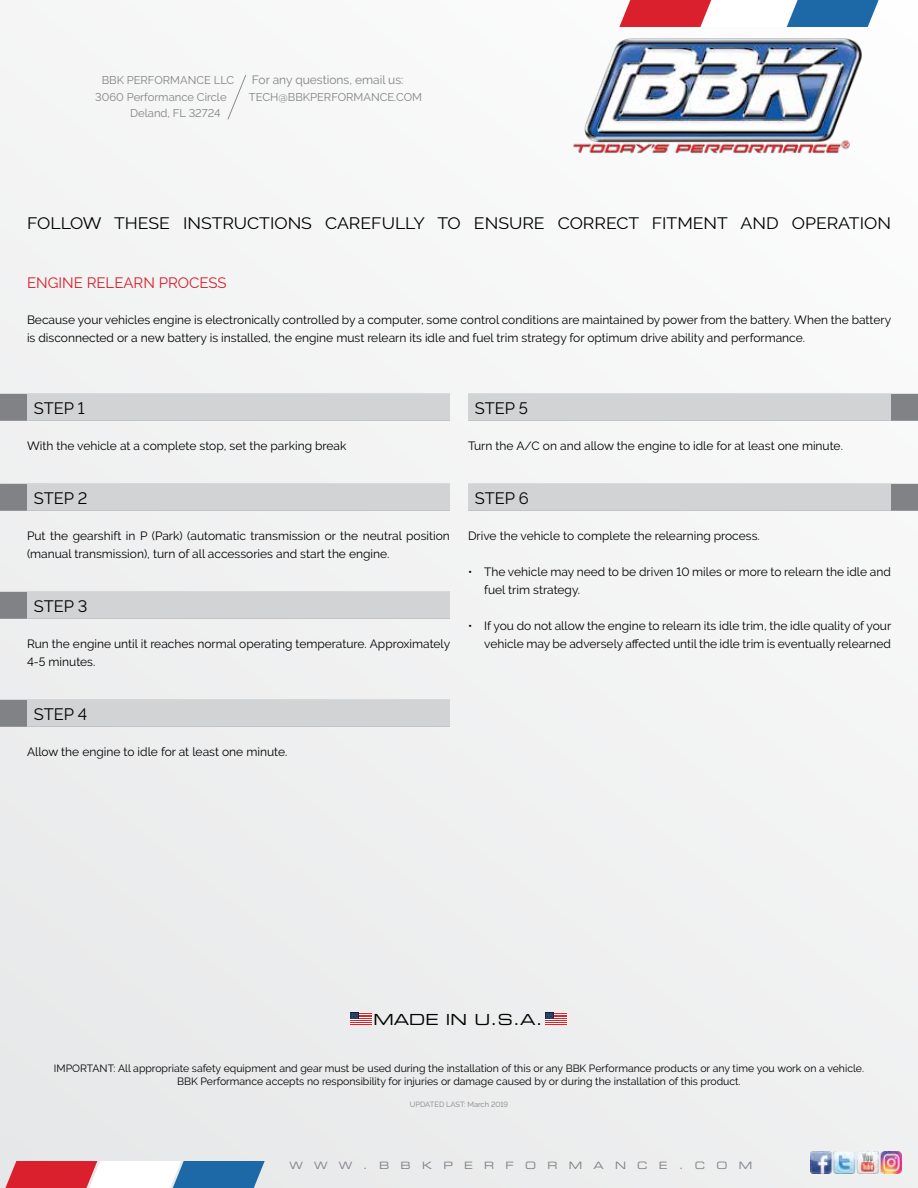
<style>
.page{position:relative;width:918px;height:1188px;background:#f2f2f3}
.page>*{position:absolute;margin:0;border:0;box-sizing:border-box;transform-origin:0 0}
.t1{font:16.5px "Raleway";color:#000;scale:1.07 1}
.t2{font:16.5px "Raleway";color:#000}
.t3{font:15.3px "Eurostile Extended Two";color:#000}
.t4{font:15px "Raleway";color:#da202c}
.t5{font:12px/18px "Raleway";color:#000}
.t6{font:12px "Raleway";color:#808285}
.t7{font:11.25px "Raleway";color:#808285}
.t8{font:10.5px/12.6px "Raleway";color:#000;text-align:center}
.t9{font:10.2px "Eurostile Extended Two";letter-spacing:1.11em;color:#808285}
.t10{font:7.5px "Raleway";color:#808285}
</style>
<div class="page">
<svg style="left:619px;top:0;width:265px;height:27px"></svg>
<svg style="left:0;top:1161px;width:265px;height:27px"></svg>
<img style="left:573px;top:37px;width:290px;height:117px">
<svg style="left:227px;top:75px;width:19px;height:45px"></svg>
<svg style="left:545px;top:1013px;width:22px;height:12px"></svg>
<svg style="left:350px;top:1013px;width:21px;height:12px"></svg>
<img style="left:810px;top:1152px;width:92px;height:21px">
<div style="left:0;top:394px;width:450px;height:27px;background:#808285"></div>
<div style="left:27px;top:394px;width:423px;height:27px;background:#d1d3d4"></div>
<div style="left:0;top:484px;width:450px;height:27px;background:#808285"></div>
<div style="left:27px;top:484px;width:423px;height:27px;background:#d1d3d4"></div>
<div style="left:0;top:592px;width:450px;height:27px;background:#808285"></div>
<div style="left:27px;top:592px;width:423px;height:27px;background:#d1d3d4"></div>
<div style="left:0;top:700px;width:450px;height:27px;background:#808285"></div>
<div style="left:27px;top:700px;width:423px;height:27px;background:#d1d3d4"></div>
<div style="left:468px;top:394px;width:450px;height:27px;background:#808285"></div>
<div style="left:468px;top:394px;width:423px;height:27px;background:#d1d3d4"></div>
<div style="left:468px;top:484px;width:450px;height:27px;background:#808285"></div>
<div style="left:468px;top:484px;width:423px;height:27px;background:#d1d3d4"></div>
<p class="t7" style="left:102px;top:74px;width:134px">BBK PERFORMANCE LLC</p>
<p class="t7" style="left:95px;top:90px;width:133px">3060 Performance Circle</p>
<p class="t7" style="left:130px;top:107px;width:92px">Deland, FL 32724</p>
<p class="t6" style="left:252px;top:73px;width:153px">For any questions, email us:</p>
<p class="t7" style="left:249px;top:90px;width:175px">TECH@BBKPERFORMANCE.COM</p>
<h1 class="t1" style="left:27px;top:214px;width:809px">FOLLOW THESE INSTRUCTIONS CAREFULLY TO ENSURE CORRECT FITMENT AND OPERATION</h1>
<p class="t4" style="left:27px;top:274px;width:201px">ENGINE RELEARN PROCESS</p>
<p class="t5" style="left:27px;top:311px;width:866px">Because your vehicles engine is electronically controlled by a computer, some control conditions are maintained by power from the battery. When the battery is disconnected or a new battery is installed, the engine must relearn its idle and fuel trim strategy for optimum drive ability and performance.</p>
<h1 class="t2" style="left:34px;top:399px;width:52px">STEP 1</h1>
<p class="t5" style="left:27px;top:437px;width:321px">With the vehicle at a complete stop, set the parking break</p>
<h1 class="t2" style="left:34px;top:489px;width:55px">STEP 2</h1>
<p class="t5" style="left:27px;top:527px;width:424px">Put the gearshift in P (Park) (automatic transmission or the neutral position (manual transmission), turn of all accessories and start the engine.</p>
<h1 class="t2" style="left:34px;top:597px;width:55px">STEP 3</h1>
<p class="t5" style="left:27px;top:635px;width:425px">Run the engine until it reaches normal operating temperature. Approximately<br>4-5 minutes.</p>
<h1 class="t2" style="left:34px;top:705px;width:55px">STEP 4</h1>
<p class="t5" style="left:27px;top:743px;width:262px">Allow the engine to idle for at least one minute.</p>
<h1 class="t2" style="left:475px;top:399px;width:55px">STEP 5</h1>
<p class="t5" style="left:468px;top:437px;width:376px">Turn the A/C on and allow the engine to idle for at least one minute.</p>
<h1 class="t2" style="left:475px;top:489px;width:56px">STEP 6</h1>
<p class="t5" style="left:468px;top:527px;width:293px">Drive the vehicle to complete the relearning process.</p>
<p class="t5" style="left:484px;top:563px;width:408px;text-indent:-16px">• The vehicle may need to be driven 10 miles or more to relearn the idle and fuel trim strategy.</p>
<p class="t5" style="left:468px;top:617px;width:425px;text-align:right">• If you do not allow the engine to relearn its idle trim, the idle quality of your vehicle may be adversely affected until the idle trim is eventually relearned</p>
<p class="t3" style="left:373px;top:1009px;width:171px">MADE IN U.S.A.</p>
<p class="t8" style="left:54px;top:1062px;width:812px">IMPORTANT: All appropriate safety equipment and gear must be used during the installation of this or any BBK Performance products or any time you work on a vehicle.<br>BBK Performance accepts no responsibility for injuries or damage caused by or during the installation of this product.</p>
<p class="t10" style="left:410px;top:1100px;width:100px">UPDATED LAST: March 2019</p>
<p class="t9" style="left:289px;top:1158px;width:464px">WWW.BBKPERFORMANCE.COM</p>
</div>
